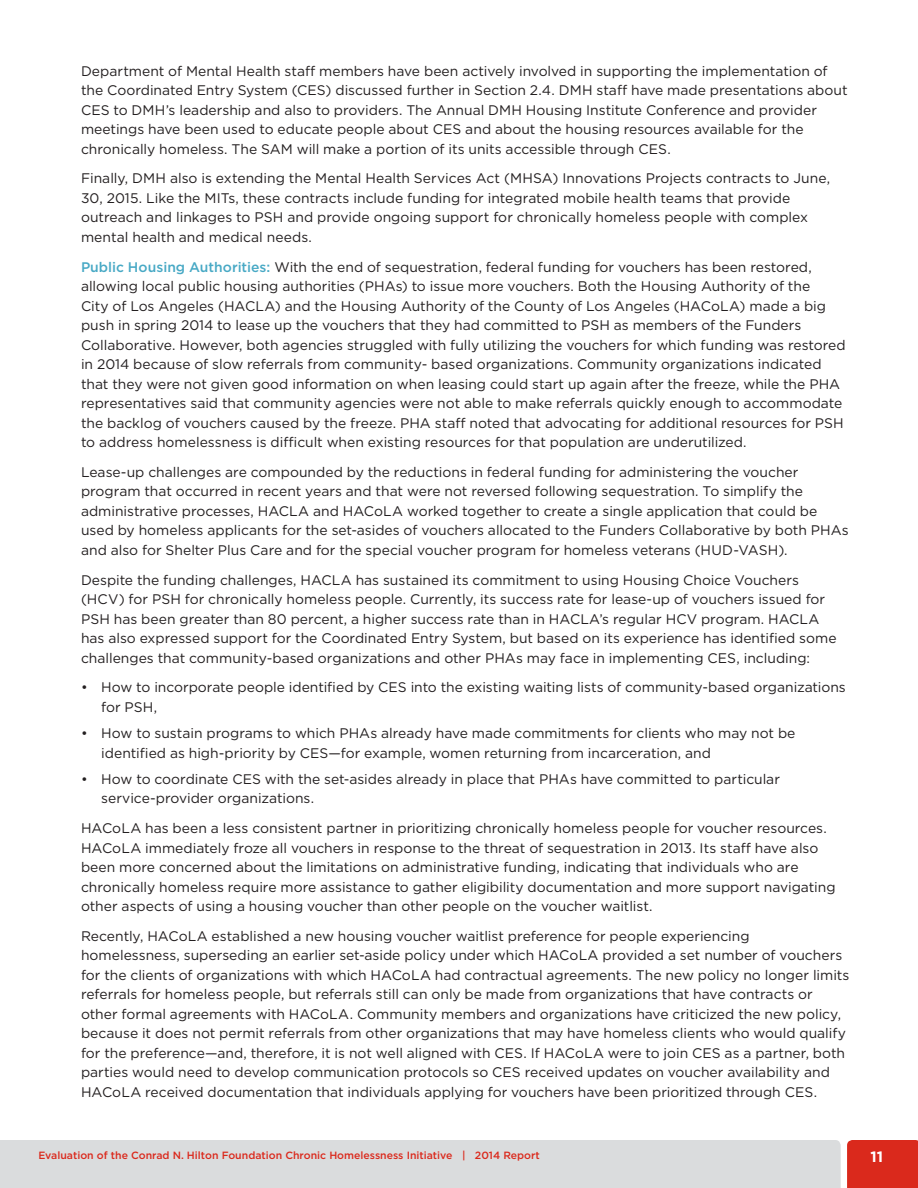
<style>
.page{position:relative;width:918px;height:1188px;background:#fff}
.page>*{position:absolute;margin:0;border:0;box-sizing:border-box;transform-origin:0 0}
.t1{font:700 15px "Gotham";color:#fff}
.bullet{font:13.8px/19.5px "Gotham";color:#231f20}
.bullet_last{font:13.8px/19.5px "Gotham";letter-spacing:-.005em;color:#231f20}
.t2{font:500 10.5px "Gotham";color:#da291c}
.s1{font-weight:500;color:#48a9c5}
</style>
<div class="page">
<div style="left:847px;top:1140px;width:71px;height:48px;background:#da291c"></div>
<div style="left:0;top:1140px;width:841px;height:48px;background:#dadcdd"></div>
<p class="bullet" style="left:81px;top:61px;width:768px">Department of Mental Health staff members have been actively involved in supporting the implementation of the Coordinated Entry System (CES) discussed further in Section 2.4. DMH staff have made presentations about CES to DMH’s leadership and also to providers. The Annual DMH Housing Institute Conference and provider meetings have been used to educate people about CES and about the housing resources available for the chronically homeless. The SAM will make a portion of its units accessible through CES.</p>
<p class="bullet" style="left:81px;top:168px;width:751px">Finally, DMH also is extending the Mental Health Services Act (MHSA) Innovations Projects contracts to June, 30, 2015. Like the MITs, these contracts include funding for integrated mobile health teams that provide outreach and linkages to PSH and provide ongoing support for chronically homeless people with complex mental health and medical needs.</p>
<p class="bullet" style="left:81px;top:257px;width:766px"><span class="s1">Public Housing Authorities:</span> With the end of sequestration, federal funding for vouchers has been restored, allowing local public housing authorities (PHAs) to issue more vouchers. Both the Housing Authority of the<br>City of Los Angeles (HACLA) and the Housing Authority of the County of Los Angeles (HACoLA) made a big push in spring 2014 to lease up the vouchers that they had committed to PSH as members of the Funders Collaborative. However, both agencies struggled with fully utilizing the vouchers for which funding was restored in 2014 because of slow referrals from community- based organizations. Community organizations indicated that they were not given good information on when leasing could start up again after the freeze, while the PHA representatives said that community agencies were not able to make referrals quickly enough to accommodate the backlog of vouchers caused by the freeze. PHA staff noted that advocating for additional resources for PSH to address homelessness is difficult when existing resources for that population are underutilized.</p>
<p class="bullet" style="left:81px;top:462px;width:769px">Lease-up challenges are compounded by the reductions in federal funding for administering the voucher program that occurred in recent years and that were not reversed following sequestration. To simplify the administrative processes, HACLA and HACoLA worked together to create a single application that could be used by homeless applicants for the set-asides of vouchers allocated to the Funders Collaborative by both PHAs and also for Shelter Plus Care and for the special voucher program for homeless veterans (HUD-VASH).</p>
<p class="bullet" style="left:81px;top:570px;width:757px">Despite the funding challenges, HACLA has sustained its commitment to using Housing Choice Vouchers (HCV) for PSH for chronically homeless people. Currently, its success rate for lease-up of vouchers issued for PSH has been greater than 80 percent, a higher success rate than in HACLA’s regular HCV program. HACLA has also expressed support for the Coordinated Entry System, but based on its experience has identified some challenges that community-based organizations and other PHAs may face in implementing CES, including:</p>
<p class="bullet" style="left:101px;top:677px;width:746px;text-indent:-20px">• How to incorporate people identified by CES into the existing waiting lists of community-based organizations for PSH,</p>
<p class="bullet" style="left:101px;top:723px;width:696px;text-indent:-20px">• How to sustain programs to which PHAs already have made commitments for clients who may not be identified as high-priority by CES—for example, women returning from incarceration, and</p>
<p class="bullet_last" style="left:101px;top:769px;width:680px;text-indent:-20px">• How to coordinate CES with the set-asides already in place that PHAs have committed to particular service-provider organizations.</p>
<p class="bullet" style="left:81px;top:818px;width:756px">HACoLA has been a less consistent partner in prioritizing chronically homeless people for voucher resources.<br>HACoLA immediately froze all vouchers in response to the threat of sequestration in 2013. Its staff have also been more concerned about the limitations on administrative funding, indicating that individuals who are chronically homeless require more assistance to gather eligibility documentation and more support navigating other aspects of using a housing voucher than other people on the voucher waitlist.</p>
<p class="bullet" style="left:81px;top:926px;width:770px">Recently, HACoLA established a new housing voucher waitlist preference for people experiencing homelessness, superseding an earlier set-aside policy under which HACoLA provided a set number of vouchers for the clients of organizations with which HACoLA had contractual agreements. The new policy no longer limits referrals for homeless people, but referrals still can only be made from organizations that have contracts or other formal agreements with HACoLA. Community members and organizations have criticized the new policy, because it does not permit referrals from other organizations that may have homeless clients who would qualify for the preference—and, therefore, it is not well aligned with CES. If HACoLA were to join CES as a partner, both parties would need to develop communication protocols so CES received updates on voucher availability and HACoLA received documentation that individuals applying for vouchers have been prioritized through CES.</p>
<p class="t2" style="left:38px;top:1148px;width:503px">Evaluation of the Conrad N. Hilton Foundation Chronic Homelessness Initiative | 2014 Report</p>
<p class="t1" style="left:871px;top:1147px;width:14px">11</p>
</div>
